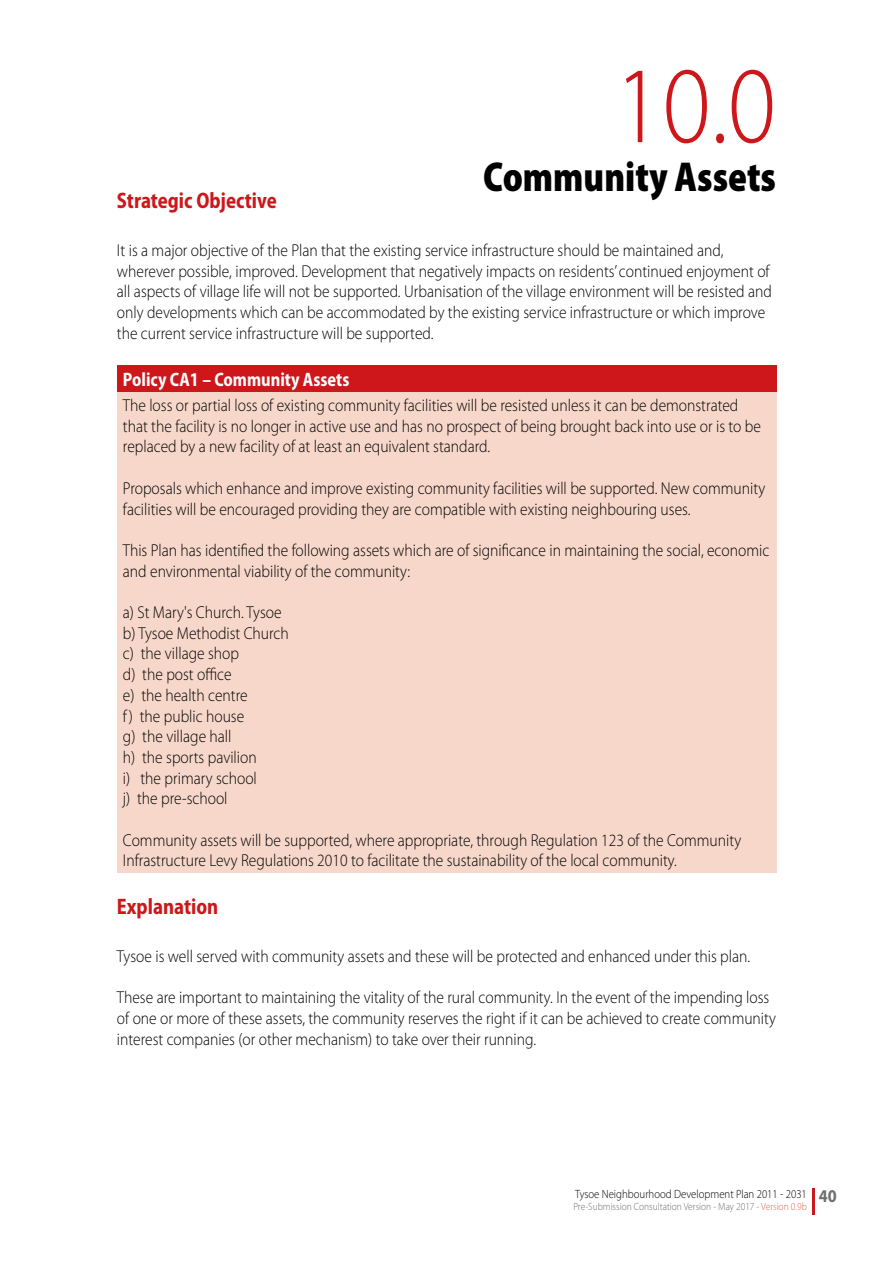
<style>
.page{position:relative;width:893px;height:1263px;background:#fff}
.page>*{position:absolute;margin:0;border:0;box-sizing:border-box;transform-origin:0 0}
.t1{font:300 109.65px "Myriad Pro";color:#cd171a;scale:.9 1}
.t2{font:900 semi-condensed 42px "Myriad Pro";color:#000;scale:.88 1}
.t3{font:700 semi-condensed 22.5px "Myriad Pro";color:#cd171a;scale:.9 1}
.t4{font:700 semi-condensed 19.5px "Myriad Pro";color:#fff;scale:.9 1}
.t5{font:700 18px "Myriad Pro";color:#706f6f;scale:.9 1}
.t6{font:300 17.25px/20.7px "Myriad Pro";color:#000;scale:.9 1}
.t7{font:300 12px "Myriad Pro";color:#000;scale:.9 1}
.t8{font:300 10.5px "Myriad Pro";color:#706f6f;scale:.9 1}
.s1{color:#dc674c}
</style>
<div class="page">
<hr style="left:812px;top:1188px;width:2px;height:27px;background:#cd171a">
<div style="left:117px;top:365px;width:659px;height:27px;background:#cd171a"></div>
<div style="left:117px;top:392px;width:659px;height:480px;background:#f6d7ca"></div>
<h1 class="t1" style="left:614px;top:40px;width:181px">10.0</h1>
<h2 class="t2" style="left:483px;top:150px;width:334px">Community Assets</h2>
<h3 class="t3" style="left:117px;top:186px;width:179px">Strategic Objective</h3>
<p class="t6" style="left:117px;top:240px;width:729px">It is a major objective of the Plan that the existing service infrastructure should be maintained and, wherever possible, improved. Development that negatively impacts on residents’ continued enjoyment of all aspects of village life will not be supported. Urbanisation of the village environment will be resisted and only developments which can be accommodated by the existing service infrastructure or which improve the current service infrastructure will be supported.</p>
<p class="t4" style="left:123px;top:367px;width:253px">Policy CA1 – Community Assets</p>
<p class="t6" style="left:123px;top:395px;width:710px">The loss or partial loss of existing community facilities will be resisted unless it can be demonstrated that the facility is no longer in active use and has no prospect of being brought back into use or is to be replaced by a new facility of at least an equivalent standard.</p>
<p class="t6" style="left:123px;top:478px;width:715px">Proposals which enhance and improve existing community facilities will be supported. New community facilities will be encouraged providing they are compatible with existing neighbouring uses.</p>
<p class="t6" style="left:123px;top:540px;width:720px">This Plan has identified the following assets which are of significance in maintaining the social, economic and environmental viability of the community:</p>
<p class="t6" style="left:123px;top:602px;width:186px">a) St Mary's Church. Tysoe b) Tysoe Methodist Church c) the village shop<br>d) the post office<br>e) the health centre<br>f ) the public house<br>g) the village hall<br>h) the sports pavilion<br>i) the primary school<br>j) the pre-school</p>
<p class="t6" style="left:123px;top:829px;width:688px">Community assets will be supported, where appropriate, through Regulation 123 of the Community<br>Infrastructure Levy Regulations 2010 to facilitate the sustainability of the local community.</p>
<h3 class="t3" style="left:117px;top:892px;width:114px">Explanation</h3>
<p class="t6" style="left:117px;top:946px;width:705px">Tysoe is well served with community assets and these will be protected and enhanced under this plan.</p>
<p class="t6" style="left:117px;top:987px;width:734px">These are important to maintaining the vitality of the rural community. In the event of the impending loss of one or more of these assets, the community reserves the right if it can be achieved to create community interest companies (or other mechanism) to take over their running.</p>
<p class="t7" style="left:575px;top:1186px;width:259px">Tysoe Neighbourhood Development Plan 2011 - 2031</p>
<p class="t8" style="left:573px;top:1200px;width:261px">Pre-Submission Consultation Version - May 2017 - <span class="s1">Version 0.9b</span></p>
<p class="t5" style="left:819px;top:1184px;width:21px">40</p>
</div>
